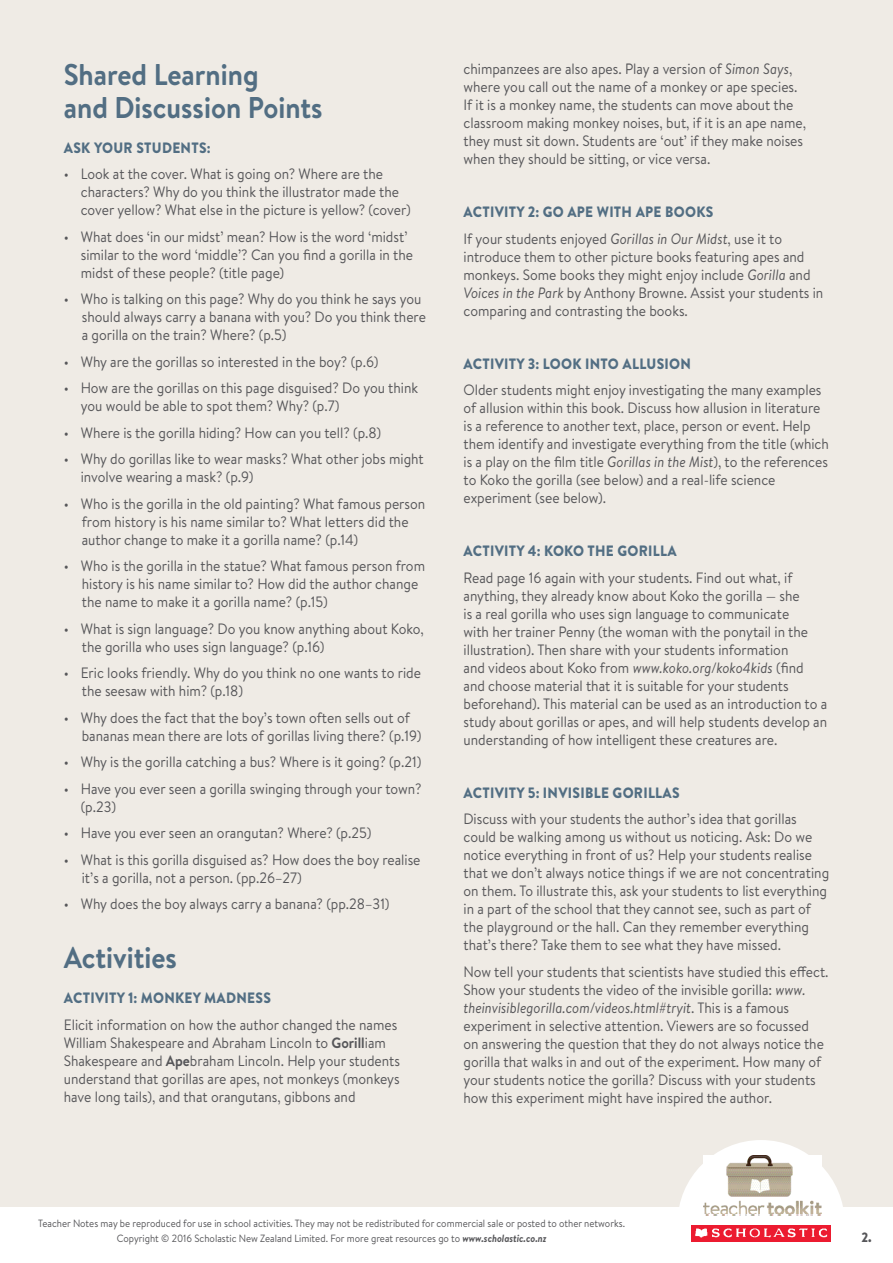
<style>
.page{position:relative;width:893px;height:1263px;background:#efebe5}
.page>*{position:absolute;margin:0;border:0;box-sizing:border-box;transform-origin:0 0}
.t1{font:700 30px/33px "Brandon Text";color:#526e83;scale:.92 1}
.t2{font:15px/18px "Brandon Text";color:#565659;scale:.92 1}
.t3{font:900 15px "Brandon Text";letter-spacing:.02em;color:#526e83;scale:.92 1}
.t4{font:900 13.5px "Brandon Text";color:#565659;scale:.92 1}
.t5{font:10.5px/15px "Brandon Text";color:#565659;text-align:center;scale:.92 1}
.s1{font-weight:700}
.s2{font-style:italic}
.s3{font-weight:900;color:#526e83}
.s4{font-weight:700;font-style:italic}
</style>
<div class="page">
<svg style="left:679px;top:1140px;width:164px;height:67px"></svg>
<div style="left:0;top:1207px;width:893px;height:56px;background:#fff"></div>
<img style="left:691px;top:1225px;width:139px;height:17px">
<img style="left:704px;top:1155px;width:118px;height:61px">
<h1 class="t1" style="left:64px;top:57px;width:283px">Shared Learning<br>and Discussion Points</h1>
<p class="t3" style="left:64px;top:137px;width:161px">ASK YOUR STUDENTS:</p>
<p class="t2" style="left:81px;top:165px;width:360px;text-indent:-17px">• Look at the cover. What is going on? Where are the characters? Why do you think the illustrator made the cover yellow? What else in the picture is yellow? (cover)</p>
<p class="t2" style="left:81px;top:227px;width:363px;text-indent:-17px">• What does ‘in our midst’ mean? How is the word ‘midst’ similar to the word ‘middle’? Can you find a gorilla in the midst of these people? (title page)</p>
<p class="t2" style="left:82px;top:290px;width:376px;text-indent:-18px">• Who is talking on this page? Why do you think he says you should always carry a banana with you? Do you think there a gorilla on the train? Where? (p.5)</p>
<p class="t2" style="left:64px;top:352px;width:343px">• Why are the gorillas so interested in the boy? (p.6)</p>
<p class="t2" style="left:81px;top:379px;width:368px;text-indent:-17px">• How are the gorillas on this page disguised? Do you think you would be able to spot them? Why? (p.7)</p>
<p class="t2" style="left:64px;top:423px;width:347px">• Where is the gorilla hiding? How can you tell? (p.8)</p>
<p class="t2" style="left:81px;top:450px;width:374px;text-indent:-17px">• Why do gorillas like to wear masks? What other jobs might involve wearing a mask? (p.9)</p>
<p class="t2" style="left:82px;top:494px;width:375px;text-indent:-18px">• Who is the gorilla in the old painting? What famous person from history is his name similar to? What letters did the author change to make it a gorilla name? (p.14)</p>
<p class="t2" style="left:82px;top:557px;width:375px;text-indent:-18px">• Who is the gorilla in the statue? What famous person from history is his name similar to? How did the author change the name to make it a gorilla name? (p.15)</p>
<p class="t2" style="left:82px;top:619px;width:373px;text-indent:-18px">• What is sign language? Do you know anything about Koko, the gorilla who uses sign language? (p.16)</p>
<p class="t2" style="left:82px;top:664px;width:370px;text-indent:-18px">• Eric looks friendly. Why do you think no one wants to ride the seesaw with him? (p.18)</p>
<p class="t2" style="left:82px;top:708px;width:371px;text-indent:-18px">• Why does the fact that the boy’s town often sells out of bananas mean there are lots of gorillas living there? (p.19)</p>
<p class="t2" style="left:64px;top:753px;width:390px">• Why is the gorilla catching a bus? Where is it going? (p.21)</p>
<p class="t2" style="left:81px;top:779px;width:372px;text-indent:-17px">• Have you ever seen a gorilla swinging through your town? (p.23)</p>
<p class="t2" style="left:64px;top:824px;width:336px">• Have you ever seen an orangutan? Where? (p.25)</p>
<p class="t2" style="left:82px;top:850px;width:370px;text-indent:-18px">• What is this gorilla disguised as? How does the boy realise it’s a gorilla, not a person. (pp.26–27)</p>
<p class="t2" style="left:64px;top:895px;width:356px">• Why does the boy always carry a banana? (pp.28–31)</p>
<h1 class="t1" style="left:64px;top:940px;width:125px">Activities</h1>
<p class="t3" style="left:64px;top:987px;width:227px">ACTIVITY 1: MONKEY MADNESS</p>
<p class="t2" style="left:64px;top:1015px;width:367px">Elicit information on how the author changed the names William Shakespeare and Abraham Lincoln to <span class="s1">Gorill</span>iam Shakespeare and <span class="s1">Ape</span>braham Lincoln. Help your students understand that gorillas are apes, not monkeys (monkeys have long tails), and that orangutans, gibbons and</p>
<p class="t2" style="left:463px;top:60px;width:374px">chimpanzees are also apes. Play a version of <span class="s2">Simon Says</span>, where you call out the name of a monkey or ape species.<br>If it is a monkey name, the students can move about the classroom making monkey noises, but, if it is an ape name, they must sit down. Students are ‘out’ if they make noises when they should be sitting, or vice versa.</p>
<p class="t2" style="left:463px;top:198px;width:348px;line-height:26.5px"><span class="s3">ACTIVITY 2: GO APE WITH APE BOOKS<br></span>If your students enjoyed <span class="s2">Gorillas in Our Midst</span>, use it to</p>
<p class="t2" style="left:463px;top:247px;width:393px">introduce them to other picture books featuring apes and monkeys. Some books they might enjoy include <span class="s2">Gorilla</span> and <span class="s2">Voices in the Park</span> by Anthony Browne. Assist your students in comparing and contrasting the books.</p>
<p class="t3" style="left:464px;top:353px;width:249px">ACTIVITY 3: LOOK INTO ALLUSION</p>
<p class="t2" style="left:463px;top:381px;width:399px">Older students might enjoy investigating the many examples of allusion within this book. Discuss how allusion in literature is a reference to another text, place, person or event. Help them identify and investigate everything from the title (which is a play on the film title <span class="s2">Gorillas in the Mist</span>), to the references to Koko the gorilla (see below) and a real-life science experiment (see below).</p>
<p class="t3" style="left:464px;top:541px;width:233px">ACTIVITY 4: KOKO THE GORILLA</p>
<p class="t2" style="left:463px;top:568px;width:397px">Read page 16 again with your students. Find out what, if anything, they already know about Koko the gorilla — she<br>is a real gorilla who uses sign language to communicate<br>with her trainer Penny (the woman with the ponytail in the illustration). Then share with your students information<br>and videos about Koko from <span class="s2">www.koko.org/koko4kids</span> (find and choose material that it is suitable for your students beforehand). This material can be used as an introduction to a study about gorillas or apes, and will help students develop an understanding of how intelligent these creatures are.</p>
<p class="t3" style="left:464px;top:782px;width:236px">ACTIVITY 5: INVISIBLE GORILLAS</p>
<p class="t2" style="left:463px;top:810px;width:399px">Discuss with your students the author’s idea that gorillas could be walking among us without us noticing. Ask: Do we notice everything in front of us? Help your students realise that we don’t always notice things if we are not concentrating on them. To illustrate this, ask your students to list everything in a part of the school that they cannot see, such as part of the playground or the hall. Can they remember everything that’s there? Take them to see what they have missed.</p>
<p class="t2" style="left:463px;top:962px;width:398px">Now tell your students that scientists have studied this effect.<br>Show your students the video of the invisible gorilla: <span class="s2">www. theinvisiblegorilla.com/videos.html#tryit</span>. This is a famous experiment in selective attention. Viewers are so focussed<br>on answering the question that they do not always notice the gorilla that walks in and out of the experiment. How many of your students notice the gorilla? Discuss with your students how this experiment might have inspired the author.</p>
<p class="t5" style="left:38px;top:1215px;width:639px">Teacher Notes may be reproduced for use in school activities. They may not be redistributed for commercial sale or posted to other networks.<br>Copyright © 2016 Scholastic New Zealand Limited. For more great resources go to <span class="s4">www.scholastic.co.nz</span></p>
<p class="t4" style="left:861px;top:1227px;width:13px">2.</p>
</div>
